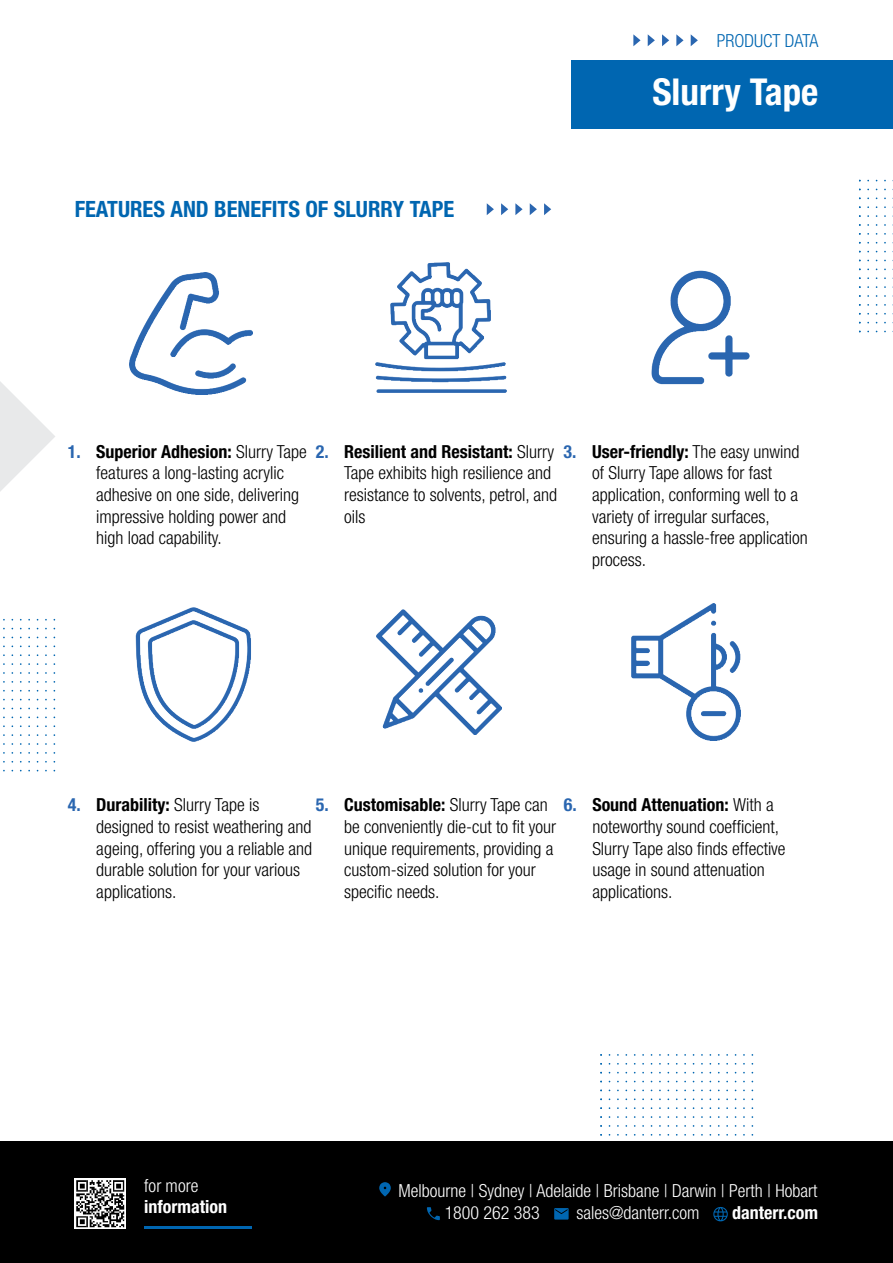
<style>
.page{position:relative;width:893px;height:1263px;background:#fff}
.page>*{position:absolute;margin:0;border:0;box-sizing:border-box;transform-origin:0 0}
.t1{font:700 condensed 37.05px "Helvetica Neue";color:#fff}
.t2{font:700 condensed 22.5px "Helvetica Neue";color:#0066b1}
.t3{font:300 condensed 18px/21.6px "Helvetica Neue";color:#000}
.t4{font:300 condensed 18px/22.5px "Helvetica Neue";color:#fff}
.t5{font:700 condensed 18px "Helvetica Neue";color:#fff}
.t6{font:700 condensed 18px "Helvetica Neue";color:#2a66b0}
.t7{font:300 condensed 18px "Helvetica Neue";color:#0066b1}
.s1{font-weight:700}
</style>
<div class="page">
<svg style="left:0;top:381px;width:55px;height:110px"></svg>
<svg style="left:544px;top:203px;width:7px;height:12px"></svg>
<svg style="left:530px;top:203px;width:7px;height:12px"></svg>
<svg style="left:515px;top:203px;width:8px;height:12px"></svg>
<svg style="left:501px;top:203px;width:7px;height:12px"></svg>
<svg style="left:487px;top:203px;width:7px;height:12px"></svg>
<div style="left:0;top:1141px;width:893px;height:122px;background:#000"></div>
<hr style="left:144px;top:1226px;width:107px;height:3px;background:#0066b1">
<svg style="left:427px;top:1207px;width:13px;height:13px"></svg>
<svg style="left:713px;top:1207px;width:15px;height:14px"></svg>
<svg style="left:379px;top:1182px;width:12px;height:14px"></svg>
<svg style="left:554px;top:1208px;width:15px;height:11px"></svg>
<img style="left:375px;top:262px;width:132px;height:131px">
<img style="left:130px;top:272px;width:122px;height:123px">
<img style="left:377px;top:610px;width:124px;height:125px">
<img style="left:135px;top:607px;width:116px;height:135px">
<img style="left:631px;top:603px;width:110px;height:137px">
<img style="left:651px;top:270px;width:99px;height:115px">
<div style="left:571px;top:60px;width:322px;height:68px;background:#0066b1"></div>
<svg style="left:691px;top:34px;width:7px;height:12px"></svg>
<svg style="left:676px;top:34px;width:7px;height:12px"></svg>
<svg style="left:662px;top:34px;width:7px;height:12px"></svg>
<svg style="left:648px;top:34px;width:7px;height:12px"></svg>
<svg style="left:633px;top:34px;width:8px;height:12px"></svg>
<img style="left:75px;top:1178px;width:51px;height:51px">
<p class="t2" style="left:75px;top:200px;width:381px">FEATURES AND BENEFITS OF SLURRY TAPE</p>
<p class="t7" style="left:717px;top:34px;width:103px">PRODUCT DATA</p>
<h1 class="t1" style="left:652px;top:78px;width:168px">Slurry Tape</h1>
<p class="t6" style="left:68px;top:445px;width:14px">1.</p>
<p class="t3" style="left:96px;top:442px;width:212px"><span class="s1">Superior Adhesion:</span> Slurry Tape features a long-lasting acrylic adhesive on one side, delivering impressive holding power and high load capability.</p>
<p class="t6" style="left:316px;top:445px;width:14px">2.</p>
<p class="t3" style="left:344px;top:442px;width:214px"><span class="s1">Resilient and Resistant:</span> Slurry<br>Tape exhibits high resilience and resistance to solvents, petrol, and oils</p>
<p class="t6" style="left:564px;top:445px;width:14px">3.</p>
<p class="t3" style="left:592px;top:442px;width:217px"><span class="s1">User-friendly:</span> The easy unwind of Slurry Tape allows for fast application, conforming well to a variety of irregular surfaces, ensuring a hassle-free application process.</p>
<p class="t6" style="left:68px;top:798px;width:14px">4.</p>
<p class="t6" style="left:316px;top:798px;width:14px">5.</p>
<p class="t3" style="left:592px;top:796px;width:195px"><span class="s1">Sound Attenuation:</span> With a noteworthy sound coefficient,<br>Slurry Tape also finds effective usage in sound attenuation applications.</p>
<p class="t3" style="left:344px;top:796px;width:213px"><span class="s1">Customisable:</span> Slurry Tape can be conveniently die-cut to fit your unique requirements, providing a custom-sized solution for your specific needs.</p>
<p class="t3" style="left:96px;top:796px;width:217px"><span class="s1">Durability:</span> Slurry Tape is designed to resist weathering and ageing, offering you a reliable and durable solution for your various applications.</p>
<p class="t6" style="left:564px;top:798px;width:14px">6.</p>
<p class="t4" style="left:144px;top:1175px;width:56px">for more</p>
<p class="t5" style="left:144px;top:1200px;width:84px">information</p>
<p class="t4" style="left:576px;top:1180px;width:242px;text-indent:-178px">Melbourne | Sydney | Adelaide | Brisbane | Darwin | Perth | Hobart sales@danterr.com</p>
<p class="t4" style="left:445px;top:1203px;width:97px">1800 262 383</p>
<p class="t5" style="left:732px;top:1206px;width:87px">danterr.com</p>
</div>
